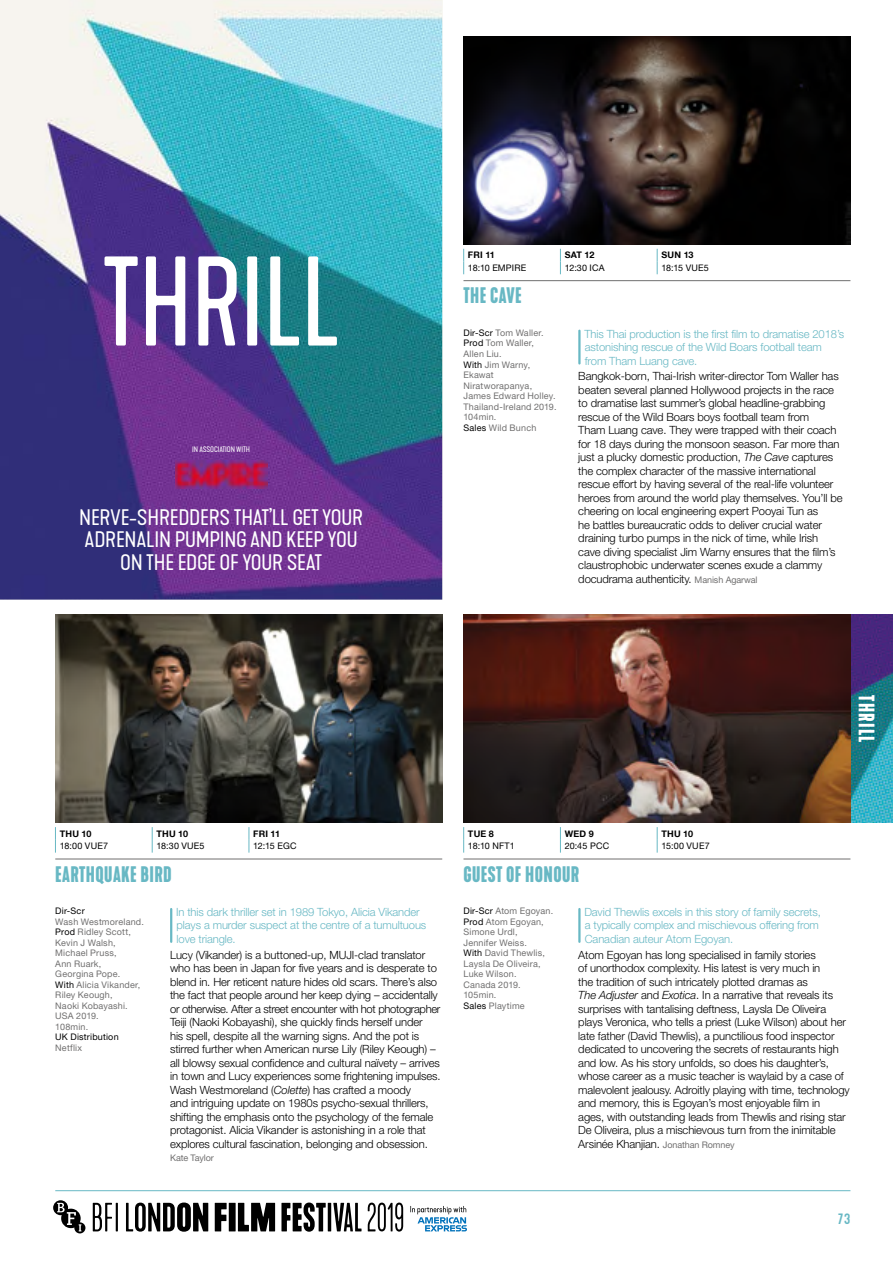
<style>
.page{position:relative;width:893px;height:1263px;background:#fff}
.page>*{position:absolute;margin:0;border:0;box-sizing:border-box;transform-origin:0 0}
.t1{font:118.8px "Kapra Neue";letter-spacing:-.01em;color:#fff}
.t2{font:expanded 21px/22.5px "Kapra Neue";letter-spacing:-.01em;color:#fff;text-align:center}
.t3{font:600 condensed 21px "Kapra Neue";letter-spacing:.02em;color:#68b8c4}
.t4{font:600 condensed 21px "Kapra Neue";letter-spacing:.06em;color:#fff}
.t5{font:500 15px "Kapra Neue";color:#68b8c4}
.t6{font:300 11.25px/13.5px "Helvetica Neue LT Std";letter-spacing:-.01em;color:#000}
.t7{font:300 11.25px/13.5px "Helvetica Neue LT Std";letter-spacing:-.01em;color:#68b8c4}
.t8{font:9px/10.5px "Helvetica Neue LT Std";letter-spacing:.02em;color:#706f6f}
.t9{font:9px "Helvetica Neue LT Std";letter-spacing:.02em;color:#000}
.t10{font:700 9px "Helvetica Neue LT";letter-spacing:.025em;color:#000}
.t11{font:9px "Helvetica Neue LT Std";letter-spacing:-.01em;color:#706f6f}
.t12{font:expanded 7.5px "Kapra Neue";letter-spacing:-.01em;color:#fff}
.s1{color:#000}
.s2{font-style:italic}
.s3{font-weight:400;font-size:9px;color:#706f6f}
</style>
<div class="page">
<hr style="left:55px;top:1190px;width:795px;height:1px;background:#68b8c4">
<hr style="left:55px;top:859px;width:387px;height:1px;background:#706f6f">
<hr style="left:463px;top:859px;width:387px;height:1px;background:#706f6f">
<hr style="left:463px;top:280px;width:387px;height:1px;background:#706f6f">
<img style="left:463px;top:614px;width:430px;height:209px">
<img style="left:0;top:0;width:442px;height:600px">
<img style="left:55px;top:614px;width:387px;height:209px">
<img style="left:463px;top:36px;width:387px;height:208px">
<svg style="left:410px;top:1206px;width:57px;height:25px"></svg>
<svg style="left:215px;top:1203px;width:12px;height:28px"></svg>
<div style="left:229px;top:1203px;width:7px;height:28px;background:#000"></div>
<svg style="left:238px;top:1203px;width:37px;height:28px"></svg>
<svg style="left:281px;top:1202px;width:45px;height:30px"></svg>
<hr style="left:328px;top:1203px;width:3px;height:28px;background:#000">
<svg style="left:333px;top:1203px;width:29px;height:28px"></svg>
<svg style="left:368px;top:1202px;width:35px;height:29px"></svg>
<svg style="left:126px;top:1202px;width:82px;height:30px"></svg>
<svg style="left:93px;top:1203px;width:19px;height:28px"></svg>
<hr style="left:116px;top:1203px;width:2px;height:28px;background:#000">
<svg style="left:53px;top:1200px;width:32px;height:33px"></svg>
<svg style="left:463px;top:249px;width:1px;height:25px"></svg>
<svg style="left:560px;top:249px;width:1px;height:25px"></svg>
<svg style="left:657px;top:249px;width:1px;height:25px"></svg>
<svg style="left:463px;top:827px;width:1px;height:26px"></svg>
<svg style="left:560px;top:827px;width:1px;height:26px"></svg>
<svg style="left:657px;top:827px;width:1px;height:26px"></svg>
<svg style="left:55px;top:827px;width:1px;height:26px"></svg>
<svg style="left:152px;top:827px;width:1px;height:26px"></svg>
<svg style="left:249px;top:827px;width:1px;height:26px"></svg>
<hr style="left:170px;top:909px;width:2px;height:33px;background:#68b8c4">
<hr style="left:578px;top:909px;width:3px;height:33px;background:#68b8c4">
<hr style="left:578px;top:331px;width:3px;height:32px;background:#68b8c4">
<img style="left:175px;top:460px;width:92px;height:28px">
<h1 class="t1" style="left:102px;top:231px;width:239px">THRILL</h1>
<p class="t12" style="left:192px;top:445px;width:59px">IN ASSOCIATION WITH</p>
<h2 class="t2" style="left:79px;top:506px;width:285px">NERVE-SHREDDERS THAT’LL GET YOUR<br>ADRENALIN PUMPING AND KEEP YOU<br>ON THE EDGE OF YOUR SEAT</h2>
<p class="t10" style="left:468px;top:250px;width:29px">FRI 11</p>
<p class="t10" style="left:565px;top:250px;width:31px">SAT 12</p>
<p class="t10" style="left:661px;top:250px;width:34px">SUN 13</p>
<p class="t9" style="left:468px;top:263px;width:60px">18:10 EMPIRE</p>
<p class="t9" style="left:565px;top:263px;width:41px">12:30 ICA</p>
<p class="t9" style="left:661px;top:263px;width:49px">18:15 VUE5</p>
<h2 class="t3" style="left:463px;top:282px;width:60px">THE CAVE</h2>
<p class="t8" style="left:463px;top:327px;width:95px"><span class="s1">Dir-Scr</span> Tom Waller.<br><span class="s1">Prod</span> Tom Waller,<br>Allen Liu.<br><span class="s1">With</span> Jim Warny,<br>Ekawat<br>Niratworapanya,<br>James Edward Holley.<br>Thailand-Ireland 2019.<br>104min.<br><span class="s1">Sales</span> Wild Bunch</p>
<p class="t7" style="left:584px;top:327px;width:261px">This Thai production is the first film to dramatise 2018’s astonishing rescue of the Wild Boars football team from Tham Luang cave.</p>
<p class="t6" style="left:578px;top:369px;width:266px">Bangkok-born, Thai-Irish writer-director Tom Waller has beaten several planned Hollywood projects in the race to dramatise last summer’s global headline-grabbing rescue of the Wild Boars boys football team from<br>Tham Luang cave. They were trapped with their coach for 18 days during the monsoon season. Far more than just a plucky domestic production, <span class="s2">The Cave</span> captures the complex character of the massive international rescue effort by having several of the real-life volunteer heroes from around the world play themselves. You’ll be cheering on local engineering expert Pooyai Tun as<br>he battles bureaucratic odds to deliver crucial water draining turbo pumps in the nick of time, while Irish cave diving specialist Jim Warny ensures that the film’s claustrophobic underwater scenes exude a clammy docudrama authenticity. <span class="s3">Manish Agarwal</span></p>
<h2 class="t4" style="left:880px;top:695px;width:48px;rotate:90deg">THRILL</h2>
<p class="t10" style="left:60px;top:828px;width:33px">THU 10</p>
<p class="t10" style="left:156px;top:828px;width:33px">THU 10</p>
<p class="t10" style="left:253px;top:828px;width:29px">FRI 11</p>
<p class="t9" style="left:60px;top:841px;width:50px">18:00 VUE7</p>
<p class="t9" style="left:156px;top:841px;width:50px">18:30 VUE5</p>
<p class="t9" style="left:253px;top:841px;width:45px">12:15 EGC</p>
<p class="t10" style="left:468px;top:828px;width:28px">TUE 8</p>
<p class="t10" style="left:565px;top:828px;width:31px">WED 9</p>
<p class="t10" style="left:661px;top:828px;width:33px">THU 10</p>
<p class="t9" style="left:468px;top:841px;width:48px">18:10 NFT1</p>
<p class="t9" style="left:565px;top:841px;width:46px">20:45 PCC</p>
<p class="t9" style="left:661px;top:841px;width:50px">15:00 VUE7</p>
<h2 class="t3" style="left:55px;top:860px;width:118px">EARTHQUAKE BIRD</h2>
<h2 class="t3" style="left:463px;top:860px;width:117px">GUEST OF HONOUR</h2>
<p class="t9" style="left:55px;top:906px;width:31px">Dir-Scr</p>
<p class="t8" style="left:55px;top:916px;width:90px">Wash Westmoreland.<br><span class="s1">Prod</span> Ridley Scott,<br>Kevin J Walsh,<br>Michael Pruss,<br>Ann Ruark,<br>Georgina Pope.<br><span class="s1">With</span> Alicia Vikander,<br>Riley Keough,<br>Naoki Kobayashi.<br>USA 2019.<br>108min.</p>
<p class="t9" style="left:55px;top:1032px;width:65px">UK Distribution</p>
<p class="t8" style="left:55px;top:1042px;width:28px">Netflix</p>
<p class="t7" style="left:176px;top:905px;width:252px">In this dark thriller set in 1989 Tokyo, Alicia Vikander plays a murder suspect at the centre of a tumultuous love triangle.</p>
<p class="t6" style="left:170px;top:947px;width:272px">Lucy (Vikander) is a buttoned-up, MUJI-clad translator who has been in Japan for five years and is desperate to blend in. Her reticent nature hides old scars. There’s also the fact that people around her keep dying – accidentally or otherwise. After a street encounter with hot photographer Teiji (Naoki Kobayashi), she quickly finds herself under<br>his spell, despite all the warning signs. And the pot is stirred further when American nurse Lily (Riley Keough) – all blowsy sexual confidence and cultural naïvety – arrives in town and Lucy experiences some frightening impulses.<br>Wash Westmoreland (<span class="s2">Colette</span>) has crafted a moody<br>and intriguing update on 1980s psycho-sexual thrillers, shifting the emphasis onto the psychology of the female protagonist. Alicia Vikander is astonishing in a role that explores cultural fascination, belonging and obsession.</p>
<p class="t11" style="left:170px;top:1152px;width:45px">Kate Taylor</p>
<p class="t8" style="left:463px;top:906px;width:91px"><span class="s1">Dir-Scr</span> Atom Egoyan.<br><span class="s1">Prod</span> Atom Egoyan,<br>Simone Urdl,<br>Jennifer Weiss.<br><span class="s1">With</span> David Thewlis,<br>Laysla De Oliveira,<br>Luke Wilson.<br>Canada 2019.<br>105min.<br><span class="s1">Sales</span> Playtime</p>
<p class="t7" style="left:584px;top:905px;width:238px">David Thewlis excels in this story of family secrets, a typically complex and mischievous offering from<br>Canadian auteur Atom Egoyan.</p>
<p class="t6" style="left:578px;top:947px;width:273px">Atom Egoyan has long specialised in family stories<br>of unorthodox complexity. His latest is very much in<br>the tradition of such intricately plotted dramas as<br><span class="s2">The Adjuster</span> and <span class="s2">Exotica</span>. In a narrative that reveals its surprises with tantalising deftness, Laysla De Oliveira plays Veronica, who tells a priest (Luke Wilson) about her late father (David Thewlis), a punctilious food inspector dedicated to uncovering the secrets of restaurants high and low. As his story unfolds, so does his daughter’s, whose career as a music teacher is waylaid by a case of malevolent jealousy. Adroitly playing with time, technology and memory, this is Egoyan’s most enjoyable film in<br>ages, with outstanding leads from Thewlis and rising star De Oliveira, plus a mischievous turn from the inimitable Arsinée Khanjian. <span class="s3">Jonathan Romney</span></p>
<h3 class="t5" style="left:838px;top:1209px;width:14px">73</h3>
</div>
